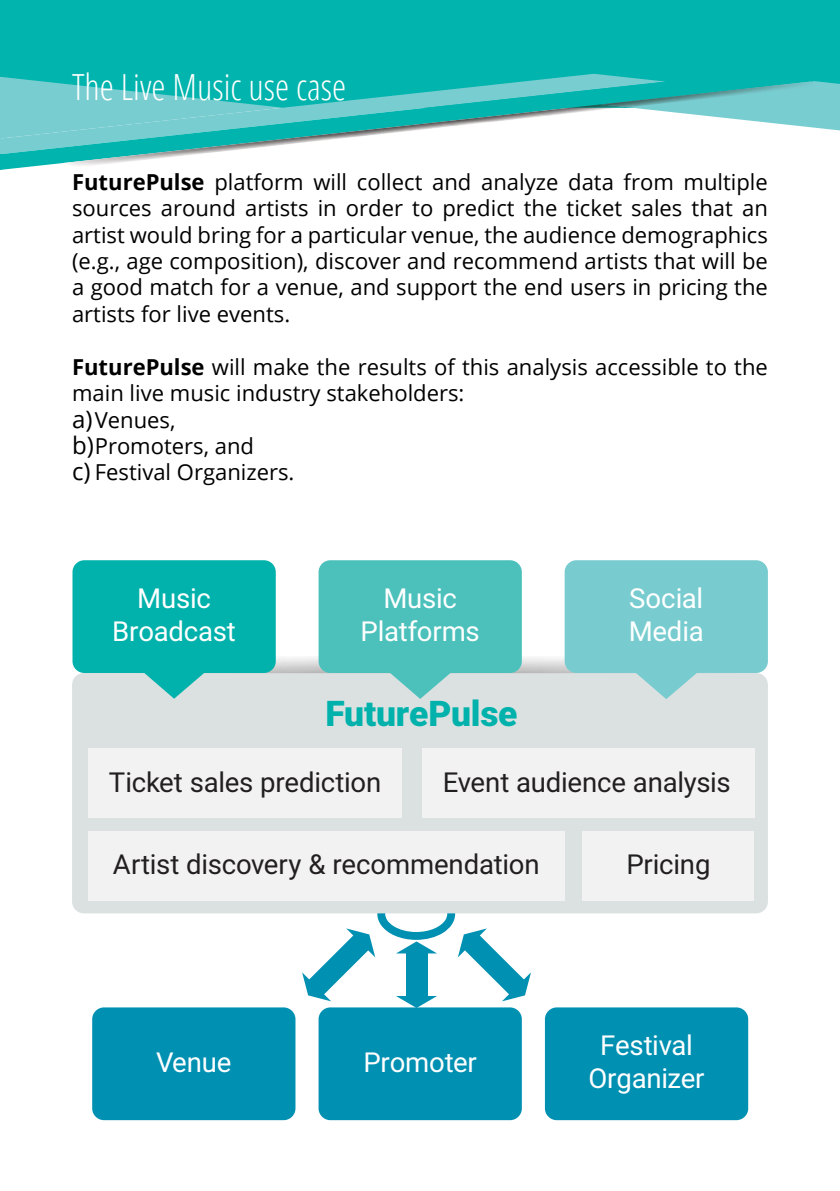
<style>
.page{position:relative;width:840px;height:1191px;background:#fff}
.page>*{position:absolute;margin:0;border:0;box-sizing:border-box;transform-origin:0 0}
.t1{font:300 condensed 36px "Open Sans";color:#fff}
.t2{font:900 35.4px "Roboto";letter-spacing:-.005em;color:#00b2ab}
.t3{font:27.4px "Roboto";letter-spacing:-.01em;color:#221f20}
.t4{font:27.4px/33px "Roboto";letter-spacing:-.01em;color:#fff;text-align:center}
.t5{font:22px/26.4px "Open Sans";color:#000;text-align:justify}
.s1{font-weight:700}
.s2{font-size:24px}
</style>
<div class="page">
<hr style="left:0;top:0;width:1px;height:108px;background:#01b4ad">
<div style="left:1px;top:0;width:838px;height:108px;background:#01b4ad"></div>
<svg style="left:813px;top:82px;width:26px;height:48px"></svg>
<svg style="left:0;top:73px;width:813px;height:97px"></svg>
<img style="left:63px;top:108px;width:561px;height:59px">
<img style="left:570px;top:104px;width:57px;height:4px">
<img style="left:600px;top:81px;width:223px;height:26px">
<div style="left:72px;top:673px;width:695px;height:240px;background:#dbe1e1;border-radius:12px"></div>
<div style="left:88px;top:748px;width:314px;height:70px;background:#f3f2f3"></div>
<div style="left:421px;top:748px;width:333px;height:70px;background:#f3f2f3"></div>
<div style="left:88px;top:830px;width:476px;height:70px;background:#f3f2f3"></div>
<div style="left:582px;top:830px;width:171px;height:70px;background:#f3f2f3"></div>
<img style="left:267px;top:656px;width:495px;height:17px">
<div style="left:72px;top:560px;width:203px;height:113px;background:#00b2ab;border-radius:12px"></div>
<div style="left:318px;top:560px;width:203px;height:113px;background:#4cc1bc;border-radius:12px"></div>
<div style="left:564px;top:560px;width:203px;height:113px;background:#78ccd0;border-radius:12px"></div>
<div style="left:92px;top:1007px;width:203px;height:113px;background:#0090b2;border-radius:12px"></div>
<div style="left:318px;top:1007px;width:203px;height:113px;background:#0090b2;border-radius:12px"></div>
<div style="left:544px;top:1007px;width:203px;height:113px;background:#0090b2;border-radius:12px"></div>
<svg style="left:144px;top:673px;width:60px;height:25px"></svg>
<svg style="left:390px;top:673px;width:60px;height:26px"></svg>
<svg style="left:636px;top:673px;width:60px;height:26px"></svg>
<svg style="left:302px;top:900px;width:228px;height:108px"></svg>
<h1 class="t1" style="left:72px;top:62px;width:276px">The Live Music use case</h1>
<p class="t5" style="left:72px;top:168px;width:697px"><span class="s1">FuturePulse</span> platform will collect and analyze data from multiple sources around artists in order to predict the ticket sales that an artist would bring for a particular venue, the audience demographics (e.g., age composition), discover and recommend artists that will be a good match for a venue, and support the end users in pricing the artists for live events.</p>
<p class="t5" style="left:72px;top:353px;width:697px;text-align:left"><span class="s1">FuturePulse</span> will make the results of this analysis accessible to the main live music industry stakeholders:<br><span class="s2">a)</span>Venues,<br><span class="s2">b)</span>Promoters, and<br><span class="s2">c)</span> Festival Organizers.</p>
<p class="t4" style="left:112px;top:581px;width:125px">Music<br>Broadcast</p>
<p class="t4" style="left:360px;top:581px;width:121px">Music<br>Platforms</p>
<p class="t4" style="left:628px;top:581px;width:77px;text-align:left">Social<br>Media</p>
<h2 class="t2" style="left:325px;top:689px;width:193px">FuturePulse</h2>
<p class="t3" style="left:109px;top:763px;width:274px">Ticket sales prediction</p>
<p class="t3" style="left:442px;top:763px;width:289px">Event audience analysis</p>
<p class="t3" style="left:113px;top:845px;width:428px">Artist discovery &amp; recommendation</p>
<p class="t3" style="left:626px;top:845px;width:85px">Pricing</p>
<p class="t4" style="left:156px;top:1044px;width:77px">Venue</p>
<p class="t4" style="left:363px;top:1044px;width:115px">Promoter</p>
<p class="t4" style="left:588px;top:1028px;width:117px">Festival<br>Organizer</p>
</div>
